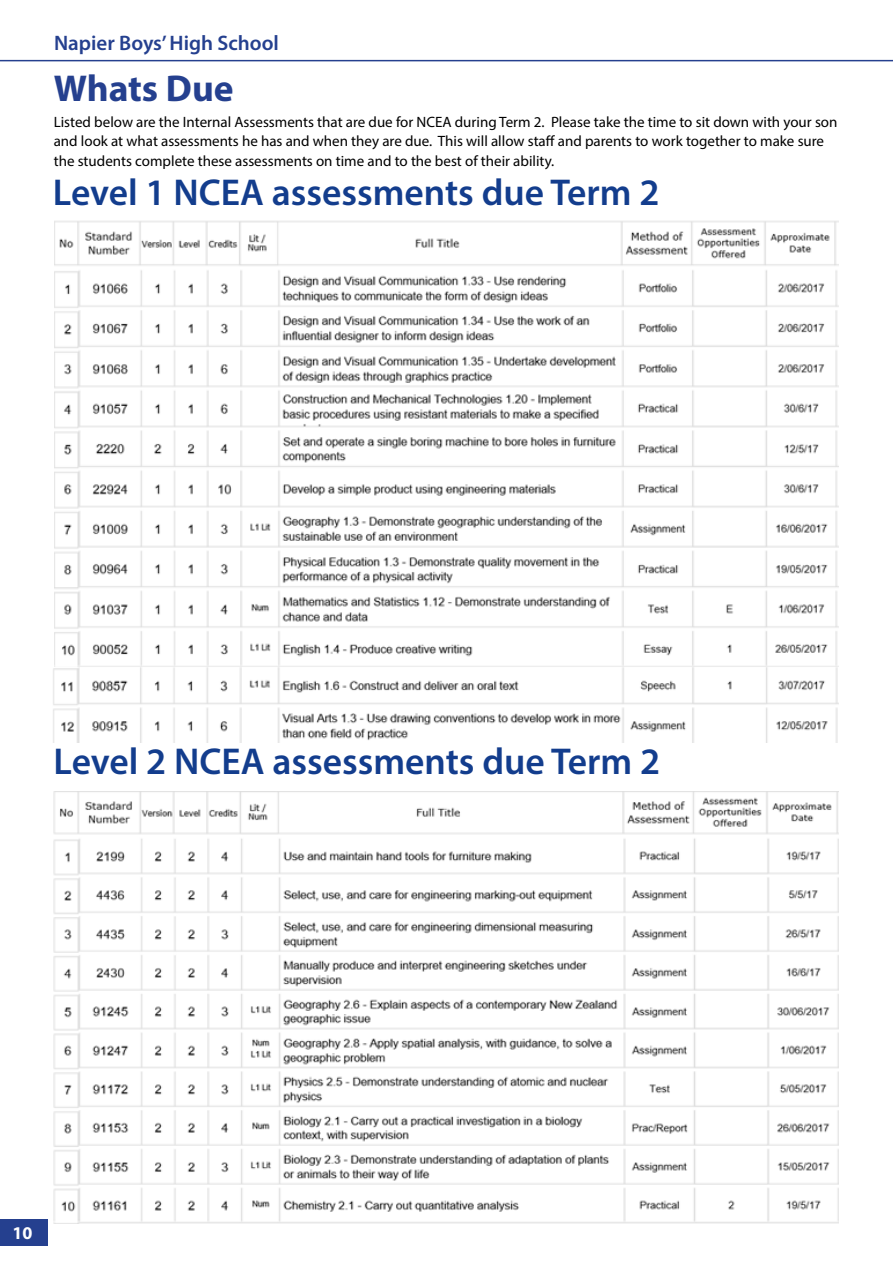
<style>
.page{position:relative;width:893px;height:1263px;background:#fff}
.page>*{position:absolute;margin:0;border:0;box-sizing:border-box;transform-origin:0 0}
.t1{font:600 37.5px "Myriad Pro";color:#133d8d}
.t2{font:700 37.5px "Myriad Pro";color:#25408f}
.t3{font:600 21px "Myriad Pro";color:#25408f}
.t4{font:700 18px "Myriad Pro";color:#fff}
.t5{font:15px/19.5px "Myriad Pro";color:#000}
</style>
<div class="page">
<div style="left:0;top:1219px;width:47px;height:26px;background:#25408f"></div>
<svg style="left:0;top:59px;width:893px;height:2px;background:#8695c0"></svg>
<img style="left:53px;top:221px;width:786px;height:521px">
<img style="left:53px;top:791px;width:786px;height:433px">
<h2 class="t3" style="left:54px;top:29px;width:227px">Napier Boys’ High School</h2>
<h1 class="t2" style="left:54px;top:64px;width:182px">Whats Due</h1>
<p class="t5" style="left:54px;top:112px;width:785px">Listed below are the Internal Assessments that are due for NCEA during Term 2. Please take the time to sit down with your son and look at what assessments he has and when they are due. This will allow staff and parents to work together to make sure the students complete these assessments on time and to the best of their ability.</p>
<h1 class="t1" style="left:53px;top:168px;width:608px">Level 1 NCEA assessments due Term 2</h1>
<h1 class="t1" style="left:54px;top:737px;width:608px">Level 2 NCEA assessments due Term 2</h1>
<p class="t4" style="left:13px;top:1221px;width:21px">10</p>
</div>
